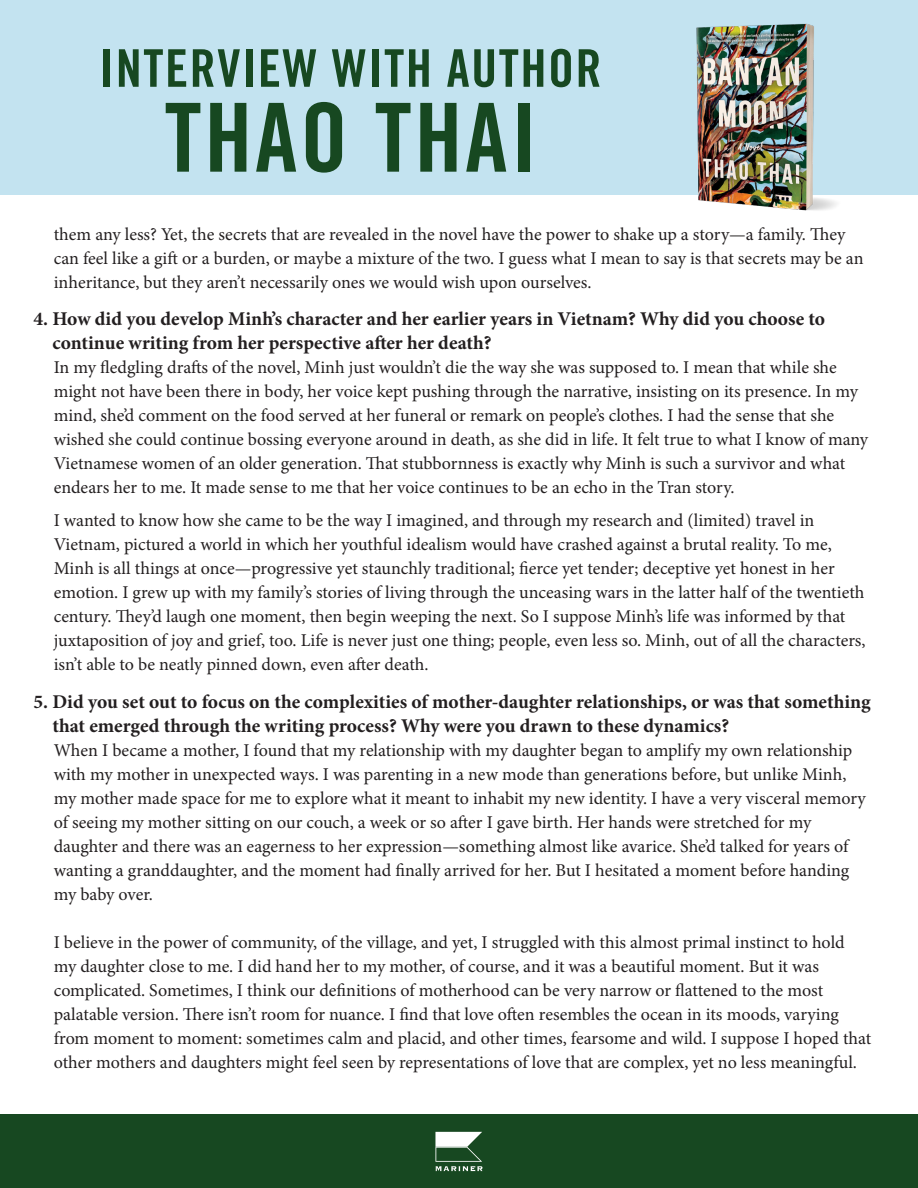
<style>
.page{position:relative;width:918px;height:1188px;background:#fff}
.page>*{position:absolute;margin:0;border:0;box-sizing:border-box;transform-origin:0 0}
.t1{font:95.25px "Trade Gothic LT Std Bd Cn 20";letter-spacing:.03em;color:#174821}
.t2{font:52.05px "Trade Gothic LT Std Bd Cn 20";letter-spacing:.03em;color:#174821}
.t3{font:700 19.5px/24px "Minion Pro";color:#231f20}
.t4{font:18px/24px "Minion Pro";letter-spacing:-.005em;color:#231f20}
</style>
<div class="page">
<div style="left:0;top:1115px;width:918px;height:73px;background:#174821"></div>
<svg style="left:435px;top:1132px;width:48px;height:39px"></svg>
<div style="left:0;top:0;width:918px;height:194px;background:#c3e3f0"></div>
<img style="left:660px;top:23px;width:201px;height:188px">
<p class="t2" style="left:100px;top:37px;width:503px">INTERVIEW WITH AUTHOR</p>
<p class="t1" style="left:165px;top:80px;width:374px">THAO THAI</p>
<p class="t4" style="left:54px;top:222px;width:811px">them any less? Yet, the secrets that are revealed in the novel have the power to shake up a story—a family. They can feel like a gift or a burden, or maybe a mixture of the two. I guess what I mean to say is that secrets may be an inheritance, but they aren’t necessarily ones we would wish upon ourselves.</p>
<p class="t3" style="left:52px;top:307px;width:774px;text-indent:-19px">4. How did you develop Minh’s character and her earlier years in Vietnam? Why did you choose to continue writing from her perspective after her death?</p>
<p class="t4" style="left:54px;top:355px;width:816px">In my fledgling drafts of the novel, Minh just wouldn’t die the way she was supposed to. I mean that while she might not have been there in body, her voice kept pushing through the narrative, insisting on its presence. In my mind, she’d comment on the food served at her funeral or remark on people’s clothes. I had the sense that she wished she could continue bossing everyone around in death, as she did in life. It felt true to what I know of many Vietnamese women of an older generation. That stubbornness is exactly why Minh is such a survivor and what endears her to me. It made sense to me that her voice continues to be an echo in the Tran story.</p>
<p class="t4" style="left:54px;top:508px;width:813px">I wanted to know how she came to be the way I imagined, and through my research and (limited) travel in Vietnam, pictured a world in which her youthful idealism would have crashed against a brutal reality. To me, Minh is all things at once—progressive yet staunchly traditional; fierce yet tender; deceptive yet honest in her emotion. I grew up with my family’s stories of living through the unceasing wars in the latter half of the twentieth century. They’d laugh one moment, then begin weeping the next. So I suppose Minh’s life was informed by that juxtaposition of joy and grief, too. Life is never just one thing; people, even less so. Minh, out of all the characters, isn’t able to be neatly pinned down, even after death.</p>
<p class="t3" style="left:52px;top:689px;width:820px;text-indent:-19px">5. Did you set out to focus on the complexities of mother-daughter relationships, or was that something that emerged through the writing process? Why were you drawn to these dynamics?</p>
<p class="t4" style="left:54px;top:738px;width:814px">When I became a mother, I found that my relationship with my daughter began to amplify my own relationship with my mother in unexpected ways. I was parenting in a new mode than generations before, but unlike Minh, my mother made space for me to explore what it meant to inhabit my new identity. I have a very visceral memory of seeing my mother sitting on our couch, a week or so after I gave birth. Her hands were stretched for my daughter and there was an eagerness to her expression—something almost like avarice. She’d talked for years of wanting a granddaughter, and the moment had finally arrived for her. But I hesitated a moment before handing my baby over.</p>
<p class="t4" style="left:54px;top:930px;width:819px">I believe in the power of community, of the village, and yet, I struggled with this almost primal instinct to hold my daughter close to me. I did hand her to my mother, of course, and it was a beautiful moment. But it was complicated. Sometimes, I think our definitions of motherhood can be very narrow or flattened to the most palatable version. There isn’t room for nuance. I find that love often resembles the ocean in its moods, varying from moment to moment: sometimes calm and placid, and other times, fearsome and wild. I suppose I hoped that other mothers and daughters might feel seen by representations of love that are complex, yet no less meaningful.</p>
</div>
